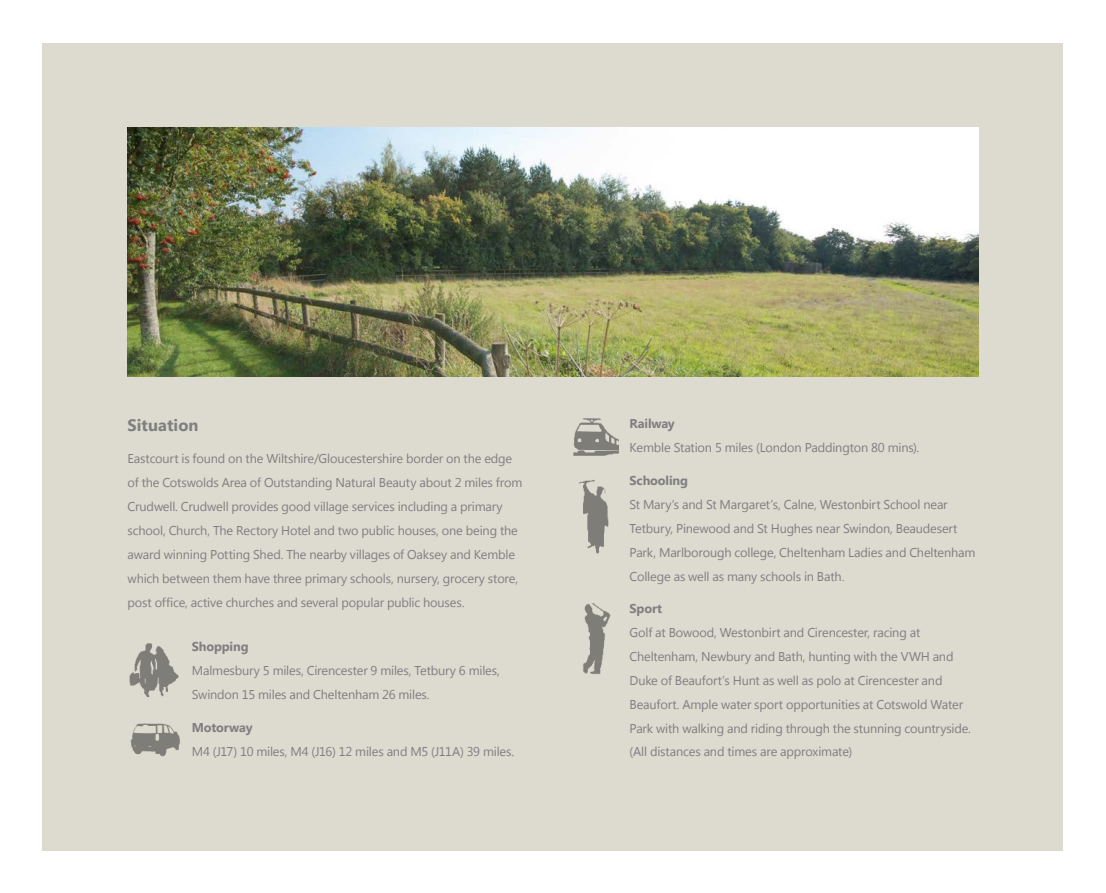
<style>
.page{position:relative;width:1106px;height:893px;background:#fff}
.page>*{position:absolute;margin:0;border:0;box-sizing:border-box;transform-origin:0 0}
.t1{font:700 16.5px "Segoe UI";letter-spacing:.005em;color:#7f7f81}
.t2{font:12.75px/24px "Segoe UI";letter-spacing:-.015em;color:#7f7f81}
.t3{font:700 12.75px "Segoe UI";letter-spacing:-.01em;color:#7f7f81}
</style>
<div class="page">
<div style="left:43px;top:43px;width:1020px;height:807px;background:#dddacf"></div>
<img style="left:129px;top:643px;width:50px;height:54px">
<img style="left:579px;top:480px;width:30px;height:74px">
<img style="left:582px;top:604px;width:29px;height:70px">
<img style="left:573px;top:418px;width:45px;height:38px">
<img style="left:130px;top:723px;width:50px;height:34px">
<img style="left:128px;top:128px;width:850px;height:248px">
<p class="t1" style="left:128px;top:413px;width:72px">Situation</p>
<p class="t2" style="left:128px;top:446px;width:396px">Eastcourt is found on the Wiltshire/Gloucestershire border on the edge of the Cotswolds Area of Outstanding Natural Beauty about 2 miles from Crudwell. Crudwell provides good village services including a primary school, Church, The Rectory Hotel and two public houses, one being the award winning Potting Shed. The nearby villages of Oaksey and Kemble which between them have three primary schools, nursery, grocery store, post office, active churches and several popular public houses.</p>
<p class="t3" style="left:192px;top:638px;width:58px">Shopping</p>
<p class="t2" style="left:192px;top:658px;width:309px">Malmesbury 5 miles, Cirencester 9 miles, Tetbury 6 miles,<br>Swindon 15 miles and Cheltenham 26 miles.</p>
<p class="t3" style="left:192px;top:718px;width:62px">Motorway</p>
<p class="t2" style="left:192px;top:739px;width:324px">M4 (J17) 10 miles, M4 (J16) 12 miles and M5 (J11A) 39 miles.</p>
<p class="t3" style="left:629px;top:414px;width:47px">Railway</p>
<p class="t2" style="left:629px;top:435px;width:291px">Kemble Station 5 miles (London Paddington 80 mins).</p>
<p class="t3" style="left:629px;top:471px;width:60px">Schooling</p>
<p class="t2" style="left:629px;top:492px;width:347px">St Mary’s and St Margaret’s, Calne, Westonbirt School near Tetbury, Pinewood and St Hughes near Swindon, Beaudesert Park, Marlborough college, Cheltenham Ladies and Cheltenham College as well as many schools in Bath.</p>
<p class="t3" style="left:629px;top:599px;width:34px">Sport</p>
<p class="t2" style="left:629px;top:620px;width:343px">Golf at Bowood, Westonbirt and Cirencester, racing at Cheltenham, Newbury and Bath, hunting with the VWH and Duke of Beaufort’s Hunt as well as polo at Cirencester and Beaufort. Ample water sport opportunities at Cotswold Water Park with walking and riding through the stunning countryside.</p>
<p class="t2" style="left:629px;top:738px;width:224px">(All distances and times are approximate)</p>
</div>
